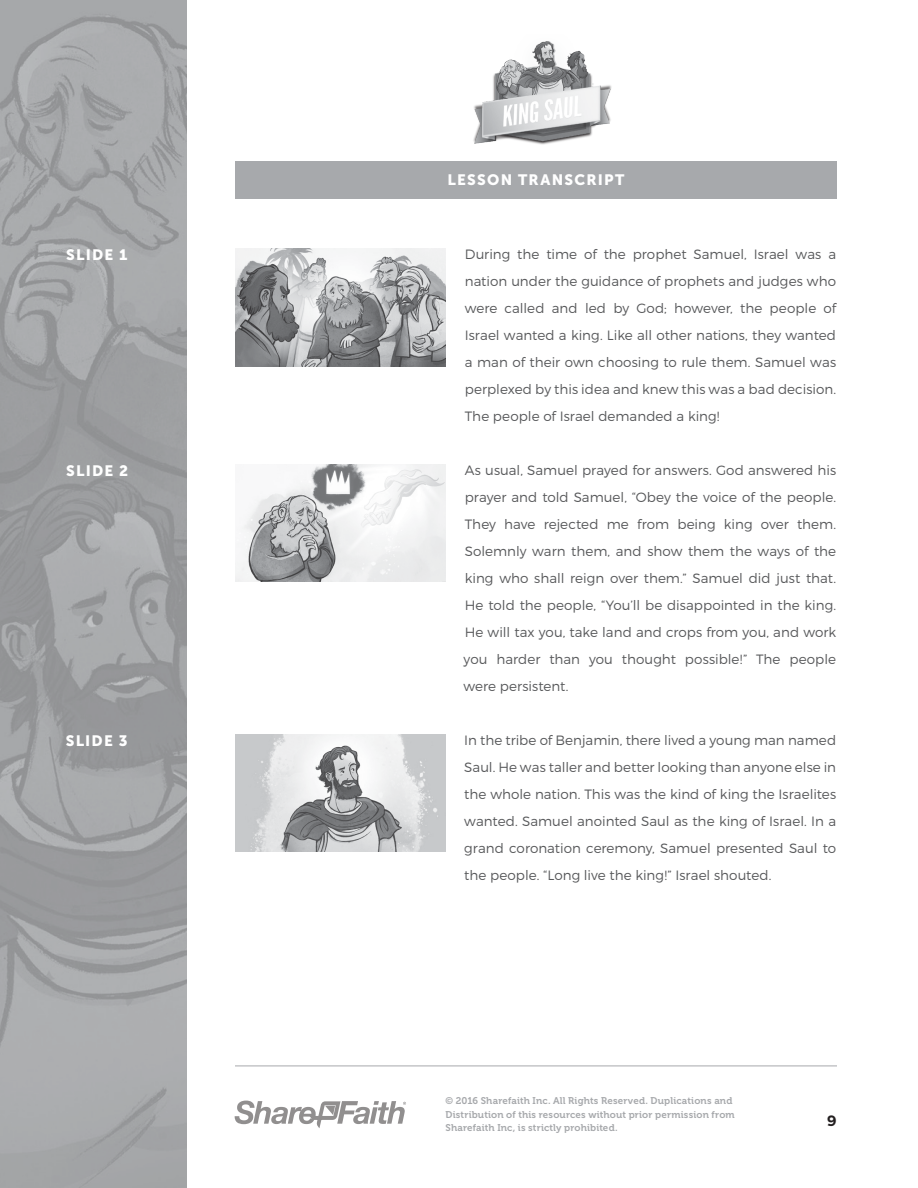
<style>
.page{position:relative;width:918px;height:1188px;background:#fff}
.page>*{position:absolute;margin:0;border:0;box-sizing:border-box;transform-origin:0 0}
.side-bar_Headings{font:15px "Museo Sans 900";letter-spacing:.08em;color:#fff}
.Heading{font:15px "Museo Sans 900";letter-spacing:.08em;color:#fff}
.t1{font:600 15px "Montserrat";color:#231f20}
.body_paragraph{font:300 13.5px/27px "Montserrat";color:#58595b;text-align:justify}
.t2{font:9.75px/13.5px "Museo 700";letter-spacing:.015em;color:#a7a9ac}
</style>
<div class="page">
<img style="left:0;top:0;width:187px;height:1188px">
<hr style="left:235px;top:1066px;width:602px;height:1px;background:#a7a9ac">
<svg style="left:235px;top:1101px;width:171px;height:27px"></svg>
<img style="left:473px;top:41px;width:139px;height:104px">
<div style="left:236px;top:161px;width:600px;height:37px;background:#a7a9ac"></div>
<img style="left:236px;top:249px;width:210px;height:117px">
<img style="left:236px;top:464px;width:210px;height:117px">
<img style="left:235px;top:735px;width:210px;height:117px">
<p class="Heading" style="left:448px;top:171px;width:178px">LESSON TRANSCRIPT</p>
<p class="side-bar_Headings" style="left:66px;top:246px;width:63px">SLIDE 1</p>
<p class="body_paragraph" style="left:465px;top:240px;width:373px">During the time of the prophet Samuel, Israel was a nation under the guidance of prophets and judges who were called and led by God; however, the people of Israel wanted a king. Like all other nations, they wanted a man of their own choosing to rule them. Samuel was perplexed by this idea and knew this was a bad decision.<br>The people of Israel demanded a king!</p>
<p class="side-bar_Headings" style="left:66px;top:462px;width:64px">SLIDE 2</p>
<p class="body_paragraph" style="left:464px;top:456px;width:374px">As usual, Samuel prayed for answers. God answered his prayer and told Samuel, “Obey the voice of the people.<br>They have rejected me from being king over them.<br>Solemnly warn them, and show them the ways of the king who shall reign over them.” Samuel did just that.<br>He told the people, “You’ll be disappointed in the king.<br>He will tax you, take land and crops from you, and work you harder than you thought possible!” The people were persistent.</p>
<p class="side-bar_Headings" style="left:66px;top:732px;width:63px">SLIDE 3</p>
<p class="body_paragraph" style="left:464px;top:726px;width:373px">In the tribe of Benjamin, there lived a young man named Saul. He was taller and better looking than anyone else in the whole nation. This was the kind of king the Israelites wanted. Samuel anointed Saul as the king of Israel. In a grand coronation ceremony, Samuel presented Saul to the people. “Long live the king!” Israel shouted.</p>
<p class="t2" style="left:446px;top:1094px;width:291px">© 2016 Sharefaith Inc. All Rights Reserved. Duplications and<br>Distribution of this resources without prior permission from<br>Sharefaith Inc, is strictly prohibited.</p>
<p class="t1" style="left:827px;top:1112px;width:11px">9</p>
</div>
